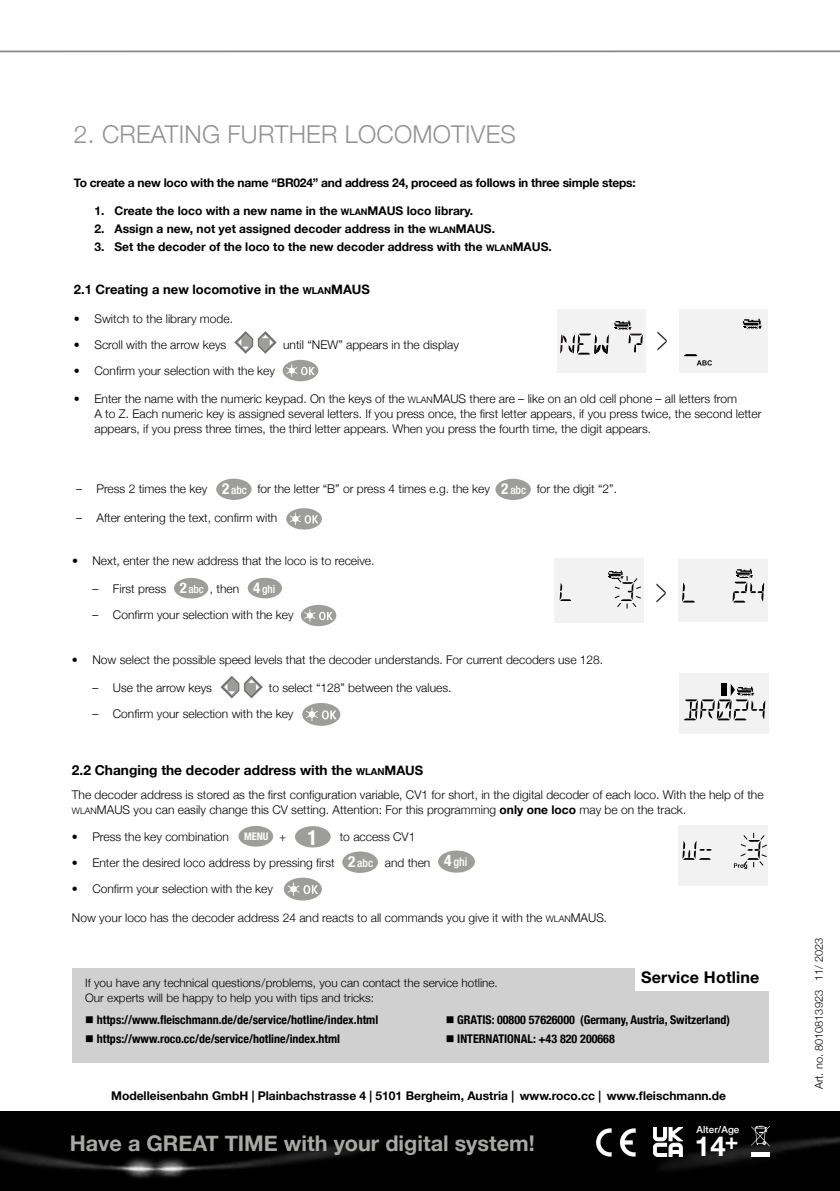
<style>
.page{position:relative;width:840px;height:1191px;background:#fff}
.page>*{position:absolute;margin:0;border:0;box-sizing:border-box;transform-origin:0 0}
.t1{font:100 36px "Helvetica Neue";color:#000;scale:.5 1}
.t2{font:700 27.4px "Helvetica Neue";color:#fff}
.t3{font:300 24.6px "Helvetica Neue";letter-spacing:.01em;color:#929292}
.t4{font:700 21.6px "Helvetica Neue";color:#a8a8a7}
.t5{font:700 condensed 21px "Helvetica Neue LT Std";color:#fff}
.t6{font:700 16px "Helvetica Neue";letter-spacing:.01em;color:#000}
.t7{font:700 13.6px "Helvetica Neue";color:#000}
.t8{font:700 13px "Helvetica Neue";color:#000}
.t9{font:300 12px/15px "Helvetica Neue";color:#000}
.t10{font:700 12px "Helvetica Neue";color:#000}
.t11{font:700 condensed 12px "Helvetica Neue";color:#000}
.t12{font:700 12px "Helvetica Neue";letter-spacing:-.02em;color:#000}
.t13{font:300 11.8px/14.6px "Helvetica Neue";color:#000}
.t14{font:500 condensed 11.8px "Helvetica Neue LT Std";color:#fff}
.t15{font:500 condensed 11.4px "Helvetica Neue LT Std";color:#fff}
.t16{font:300 11px "Helvetica Neue";color:#000}
.t17{font:500 condensed 11px "Helvetica Neue LT Std";color:#fff}
.t18{font:700 condensed 10.4px "Helvetica Neue LT Std";color:#fff}
.t19{font:500 9.8px "Helvetica Neue";letter-spacing:.01em;color:#fff}
.s1{font-size:9px}
.s2{font-size:9.6px}
.s3{font-weight:700;font-size:15.2px}
.s4{font-weight:700;font-size:14.6px}
.s5{font-size:13px}
.s6{font-weight:700}
.s7{font-weight:700;font-size:15.8px}
</style>
<div class="page">
<svg style="left:679px;top:673px;width:89px;height:60px"></svg>
<div style="left:677px;top:825px;width:90px;height:60px;background:#f2f2f2"></div>
<svg style="left:682px;top:841px;width:29px;height:19px"></svg>
<svg style="left:733px;top:833px;width:34px;height:36px"></svg>
<div style="left:0;top:1111px;width:839px;height:80px;background:#000"></div>
<img style="left:0;top:1141px;width:379px;height:38px">
<div style="left:238px;top:826px;width:35px;height:20px;background:#9d9d9c;border-radius:50%"></div>
<div style="left:295px;top:826px;width:35px;height:21px;background:#9d9d9c;border-radius:50%"></div>
<div style="left:342px;top:851px;width:36px;height:22px;background:#9d9d9c;border-radius:50%"></div>
<div style="left:438px;top:850px;width:36px;height:22px;background:#9d9d9c;border-radius:50%"></div>
<svg style="left:234px;top:331px;width:42px;height:23px"></svg>
<div style="left:282px;top:360px;width:36px;height:21px;background:#9d9d9c;border-radius:50%"></div>
<svg style="left:286px;top:364px;width:28px;height:13px"></svg>
<div style="left:216px;top:479px;width:35px;height:21px;background:#9d9d9c;border-radius:50%"></div>
<div style="left:495px;top:479px;width:35px;height:21px;background:#9d9d9c;border-radius:50%"></div>
<div style="left:73px;top:968px;width:695px;height:94px;background:#d0d0d0"></div>
<div style="left:634px;top:967px;width:137px;height:24px;background:#fff"></div>
<svg style="left:557px;top:309px;width:88px;height:64px"></svg>
<div style="left:679px;top:309px;width:89px;height:64px;background:#f2f2f2"></div>
<div style="left:286px;top:508px;width:36px;height:21px;background:#9d9d9c;border-radius:50%"></div>
<svg style="left:289px;top:512px;width:29px;height:13px"></svg>
<svg style="left:678px;top:559px;width:89px;height:62px"></svg>
<div style="left:554px;top:558px;width:89px;height:64px;background:#f2f2f2"></div>
<svg style="left:559px;top:583px;width:12px;height:18px"></svg>
<svg style="left:608px;top:570px;width:33px;height:39px"></svg>
<div style="left:283px;top:877px;width:39px;height:23px;background:#9d9d9c;border-radius:50%"></div>
<svg style="left:287px;top:882px;width:31px;height:13px"></svg>
<img style="left:534px;top:1041px;width:305px;height:129px">
<svg style="left:0;top:50px;width:839px;height:3px;background:#b9b9b9"></svg>
<svg style="left:619px;top:1128px;width:16px;height:28px"></svg>
<svg style="left:595px;top:1128px;width:16px;height:28px"></svg>
<div style="left:750px;top:1151px;width:19px;height:5px;background:#fff"></div>
<svg style="left:750px;top:1125px;width:19px;height:21px"></svg>
<svg style="left:652px;top:1127px;width:30px;height:29px"></svg>
<div style="left:174px;top:578px;width:34px;height:20px;background:#9d9d9c;border-radius:50%"></div>
<div style="left:247px;top:578px;width:35px;height:20px;background:#9d9d9c;border-radius:50%"></div>
<div style="left:300px;top:605px;width:36px;height:21px;background:#9d9d9c;border-radius:50%"></div>
<svg style="left:304px;top:609px;width:28px;height:12px"></svg>
<svg style="left:220px;top:676px;width:43px;height:22px"></svg>
<div style="left:302px;top:703px;width:38px;height:23px;background:#9d9d9c;border-radius:50%"></div>
<svg style="left:306px;top:708px;width:30px;height:13px"></svg>
<h3 class="t3" style="left:74px;top:115px;width:443px">2. CREATING FURTHER LOCOMOTIVES</h3>
<p class="t12" style="left:74px;top:173px;width:563px">To create a new loco with the name “BR024” and address 24, proceed as follows in three simple steps:</p>
<p class="t10" style="left:94px;top:201px;width:380px">1. Create the loco with a new name in the <span class="s1">WLAN</span>MAUS loco library.</p>
<p class="t10" style="left:94px;top:219px;width:402px">2. Assign a new, not yet assigned decoder address in the <span class="s1">WLAN</span>MAUS.</p>
<p class="t10" style="left:94px;top:237px;width:458px">3. Set the decoder of the loco to the new decoder address with the <span class="s1">WLAN</span>MAUS.</p>
<p class="t8" style="left:74px;top:280px;width:297px">2.1 Creating a new locomotive in the <span class="s2">WLAN</span>MAUS</p>
<p class="t9" style="left:74px;top:311px;width:160px">• Switch to the library mode.</p>
<p class="t9" style="left:74px;top:336px;width:154px">• Scroll with the arrow keys</p>
<p class="t9" style="left:283px;top:336px;width:177px">until “NEW” appears in the display</p>
<p class="t9" style="left:74px;top:362px;width:202px">• Confirm your selection with the key</p>
<p class="t9" style="left:94px;top:390px;width:668px;text-indent:-20px">• Enter the name with the numeric keypad. On the keys of the <span class="s1">WLAN</span>MAUS there are – like on an old cell phone – all letters from<br>A to Z. Each numeric key is assigned several letters. If you press once, the first letter appears, if you press twice, the second letter appears, if you press three times, the third letter appears. When you press the fourth time, the digit appears.</p>
<h1 class="t1" style="left:656px;top:309px;width:23px">&gt;</h1>
<p class="t15" style="left:222px;top:483px;width:26px"><span class="s3">2</span> abc</p>
<p class="t15" style="left:501px;top:483px;width:26px"><span class="s3">2</span> abc</p>
<p class="t9" style="left:76px;top:481px;width:133px">– Press 2 times the key</p>
<p class="t9" style="left:257px;top:481px;width:234px">for the letter “B” or press 4 times e.g. the key</p>
<p class="t9" style="left:536px;top:481px;width:82px">for the digit “2”.</p>
<p class="t9" style="left:76px;top:509px;width:203px">– After entering the text, confirm with</p>
<p class="t9" style="left:72px;top:552px;width:304px">• Next, enter the new address that the loco is to receive.</p>
<p class="t9" style="left:92px;top:580px;width:75px">– First press</p>
<p class="t9" style="left:210px;top:580px;width:31px">, then</p>
<p class="t9" style="left:92px;top:606px;width:202px">– Confirm your selection with the key</p>
<p class="t17" style="left:179px;top:582px;width:26px"><span class="s4">2</span> abc</p>
<p class="t17" style="left:253px;top:582px;width:23px"><span class="s4">4</span> ghi</p>
<p class="t9" style="left:72px;top:651px;width:532px">• Now select the possible speed levels that the decoder understands. For current decoders use 128.</p>
<p class="t9" style="left:92px;top:679px;width:121px">– Use the arrow keys</p>
<p class="t9" style="left:269px;top:679px;width:184px">to select “128” between the values.</p>
<p class="t9" style="left:92px;top:705px;width:202px">– Confirm your selection with the key</p>
<h1 class="t1" style="left:655px;top:561px;width:23px">&gt;</h1>
<p class="t7" style="left:72px;top:760px;width:353px">2.2 Changing the decoder address with the <span class="s2">WLAN</span><span class="s5">MAUS</span></p>
<p class="t9" style="left:72px;top:786px;width:692px">The decoder address is stored as the first configuration variable, CV1 for short, in the digital decoder of each loco. With the help of the<br><span class="s1">WLAN</span>MAUS you can easily change this CV setting. Attention: For this programming <span class="s6">only one loco</span> may be on the track.</p>
<p class="t9" style="left:72px;top:828px;width:158px">• Press the key combination</p>
<p class="t9" style="left:279px;top:828px;width:9px">+</p>
<p class="t9" style="left:339px;top:828px;width:77px">to access CV1</p>
<p class="t9" style="left:72px;top:854px;width:264px">• Enter the desired loco address by pressing first</p>
<p class="t9" style="left:384px;top:854px;width:47px">and then</p>
<p class="t9" style="left:72px;top:880px;width:202px">• Confirm your selection with the key</p>
<p class="t9" style="left:72px;top:909px;width:536px">Now your loco has the decoder address 24 and reacts to all commands you give it with the <span class="s1">WLAN</span>MAUS.</p>
<p class="t18" style="left:244px;top:829px;width:26px">MENU</p>
<h3 class="t5" style="left:307px;top:824px;width:12px">1</h3>
<p class="t15" style="left:348px;top:856px;width:27px"><span class="s3">2</span> abc</p>
<p class="t14" style="left:444px;top:855px;width:25px"><span class="s7">4</span> ghi</p>
<h3 class="t6" style="left:641px;top:965px;width:120px">Service Hotline</h3>
<p class="t13" style="left:85px;top:974px;width:414px">If you have any technical questions / problems, you can contact the service hotline.<br>Our experts will be happy to help you with tips and tricks:</p>
<p class="t11" style="left:85px;top:1010px;width:294px">■ https://www.fleischmann.de/de/service/hotline/index.html</p>
<p class="t11" style="left:445px;top:1010px;width:286px">■ GRATIS: 00800 57626000 (Germany, Austria, Switzerland)</p>
<p class="t11" style="left:85px;top:1029px;width:256px">■ https://www.roco.cc/de/service/hotline/index.html</p>
<p class="t11" style="left:445px;top:1029px;width:170px">■ INTERNATIONAL: +43 820 200668</p>
<p class="t10" style="left:111px;top:1086px;width:616px">Modelleisenbahn GmbH | Plainbachstrasse 4 | 5101 Bergheim, Austria | www.roco.cc | www.fleischmann.de</p>
<h3 class="t4" style="left:70px;top:1126px;width:466px">Have a GREAT TIME with your digital system!</h3>
<p class="t19" style="left:696px;top:1121px;width:44px">Alter/Age</p>
<h2 class="t2" style="left:694px;top:1125px;width:45px">14<sup>+</sup></h2>
<p class="t16" style="left:809px;top:1089px;width:153px;rotate:-90deg">Art. no. 8010813923 11/ 2023</p>
</div>
